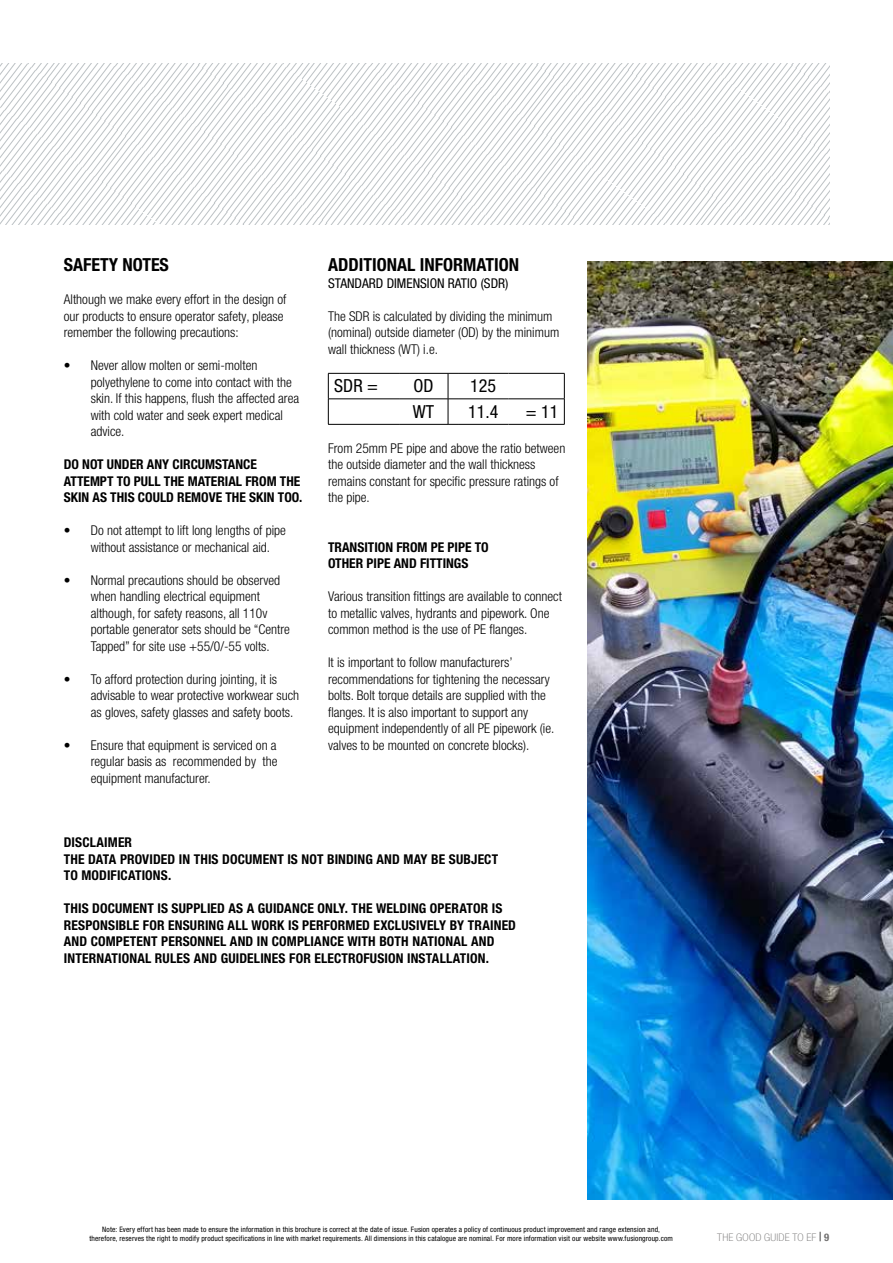
<style>
.page{position:relative;width:893px;height:1263px;background:#fff}
.page>*{position:absolute;margin:0;border:0;box-sizing:border-box;transform-origin:0 0}
.t1{font:700 condensed 18px "Helvetica Neue LT Pro";color:#000}
.t2{font:condensed 18px "Helvetica Neue LT Pro";color:#000}
.t3{font:300 condensed 13.5px/16.5px "Helvetica Neue LT Pro";color:#000}
.t4{font:700 condensed 13.5px/16.5px "Helvetica Neue LT Pro";letter-spacing:.01em;color:#000}
.t5{font:condensed 13.5px "Helvetica Neue LT Pro";color:#000}
.t6{font:100 condensed 10.5px "Helvetica Neue LT Pro";letter-spacing:.02em;color:#706f6f;scale:1.1 1}
.t7{font:condensed 7.5px/9px "Helvetica Neue LT Pro";letter-spacing:.02em;color:#000;text-align:center}
.s1{font-family:"Times New Roman";font-weight:700;font-stretch:normal;color:#000}
.s2{font-weight:700}
</style>
<div class="page">
<hr style="left:328px;top:373px;width:71px;height:1px;background:#000">
<hr style="left:399px;top:373px;width:49px;height:1px;background:#000">
<hr style="left:458px;top:373px;width:50px;height:1px;background:#000">
<hr style="left:508px;top:373px;width:56px;height:1px;background:#000">
<hr style="left:328px;top:399px;width:71px;height:1px;background:#000">
<svg style="left:328px;top:373px;width:1px;height:51px"></svg>
<hr style="left:399px;top:399px;width:49px;height:1px;background:#000">
<hr style="left:458px;top:399px;width:50px;height:1px;background:#000">
<hr style="left:508px;top:399px;width:56px;height:1px;background:#000">
<svg style="left:564px;top:373px;width:1px;height:51px"></svg>
<hr style="left:328px;top:424px;width:71px;height:1px;background:#000">
<hr style="left:399px;top:424px;width:49px;height:1px;background:#000">
<svg style="left:448px;top:373px;width:11px;height:52px"></svg>
<hr style="left:458px;top:424px;width:50px;height:1px;background:#000">
<hr style="left:508px;top:424px;width:56px;height:1px;background:#000">
<svg style="left:0;top:64px;width:829px;height:161px"></svg>
<img style="left:588px;top:261px;width:305px;height:938px">
<h1 class="t1" style="left:64px;top:254px;width:107px">SAFETY NOTES</h1>
<p class="t3" style="left:64px;top:291px;width:224px">Although we make every effort in the design of our products to ensure operator safety, please remember the following precautions:</p>
<p class="t3" style="left:91px;top:357px;width:210px;text-indent:-27px">• Never allow molten or semi-molten polyethylene to come into contact with the skin. If this happens, flush the affected area with cold water and seek expert medical advice.</p>
<p class="t4" style="left:64px;top:456px;width:240px">DO NOT UNDER ANY CIRCUMSTANCE<br>ATTEMPT TO PULL THE MATERIAL FROM THE<br>SKIN AS THIS COULD REMOVE THE SKIN TOO.</p>
<p class="t3" style="left:91px;top:522px;width:197px;text-indent:-27px">• Do not attempt to lift long lengths of pipe without assistance or mechanical aid.</p>
<p class="t3" style="left:91px;top:572px;width:201px;text-indent:-27px">• Normal precautions should be observed when handling electrical equipment although, for safety reasons, all 110v portable generator sets should be “Centre Tapped” for site use +55/0/-55 volts.</p>
<p class="t3" style="left:91px;top:671px;width:210px;text-indent:-27px">• To afford protection during jointing, it is advisable to wear protective workwear such as gloves, safety glasses and safety boots.</p>
<p class="t3" style="left:91px;top:737px;width:188px;text-align:justify;text-indent:-27px">• Ensure that equipment is serviced on a regular basis as recommended by the equipment manufacturer.</p>
<h1 class="t1" style="left:328px;top:254px;width:192px">ADDITIONAL INFORMATION</h1>
<p class="t5" style="left:328px;top:275px;width:182px">STANDARD DIMENSION RATIO (SDR)</p>
<p class="t3" style="left:328px;top:308px;width:233px">The SDR is calculated by dividing the minimum (nominal) outside diameter (OD) by the minimum wall thickness (WT) i.e.</p>
<h1 class="t2" style="left:334px;top:375px;width:45px">SDR =</h1>
<h1 class="t2" style="left:414px;top:375px;width:22px">OD</h1>
<h1 class="t2" style="left:470px;top:375px;width:27px">125</h1>
<h1 class="t2" style="left:413px;top:401px;width:23px">WT</h1>
<h1 class="t2" style="left:468px;top:401px;width:32px">11.4</h1>
<h1 class="t2" style="left:526px;top:401px;width:34px">= 11</h1>
<p class="t3" style="left:328px;top:440px;width:239px">From 25mm PE pipe and above the ratio between the outside diameter and the wall thickness remains constant for specific pressure ratings of the pipe.</p>
<p class="t4" style="left:328px;top:539px;width:162px">TRANSITION FROM PE PIPE TO<br>OTHER PIPE AND FITTINGS</p>
<p class="t3" style="left:328px;top:588px;width:235px">Various transition fittings are available to connect to metallic valves, hydrants and pipework. One common method is the use of PE flanges.</p>
<p class="t3" style="left:328px;top:654px;width:228px">It is important to follow manufacturers’ recommendations for tightening the necessary bolts. Bolt torque details are supplied with the flanges. It is also important to support any equipment independently of all PE pipework (ie. valves to be mounted on concrete blocks).</p>
<p class="t4" style="left:64px;top:834px;width:436px">DISCLAIMER<br>THE DATA PROVIDED IN THIS DOCUMENT IS NOT BINDING AND MAY BE SUBJECT<br>TO MODIFICATIONS.</p>
<p class="t4" style="left:64px;top:900px;width:454px">THIS DOCUMENT IS SUPPLIED AS A GUIDANCE ONLY. THE WELDING OPERATOR IS RESPONSIBLE FOR ENSURING ALL WORK IS PERFORMED EXCLUSIVELY BY TRAINED AND COMPETENT PERSONNEL AND IN COMPLIANCE WITH BOTH NATIONAL AND INTERNATIONAL RULES AND GUIDELINES FOR ELECTROFUSION INSTALLATION.</p>
<p class="t7" style="left:89px;top:1225px;width:585px">Note: Every effort has been made to ensure the information in this brochure is correct at the date of issue. Fusion operates a policy of continuous product improvement and range extension and, therefore, reserves the right to modify product specifications in line with market requirements. All dimensions in this catalogue are nominal. For more information visit our website www.fusiongroup.com</p>
<p class="t6" style="left:717px;top:1231px;width:103px">THE GOOD GUIDE TO EF <span class="s1">|</span> <span class="s2">9</span></p>
</div>
